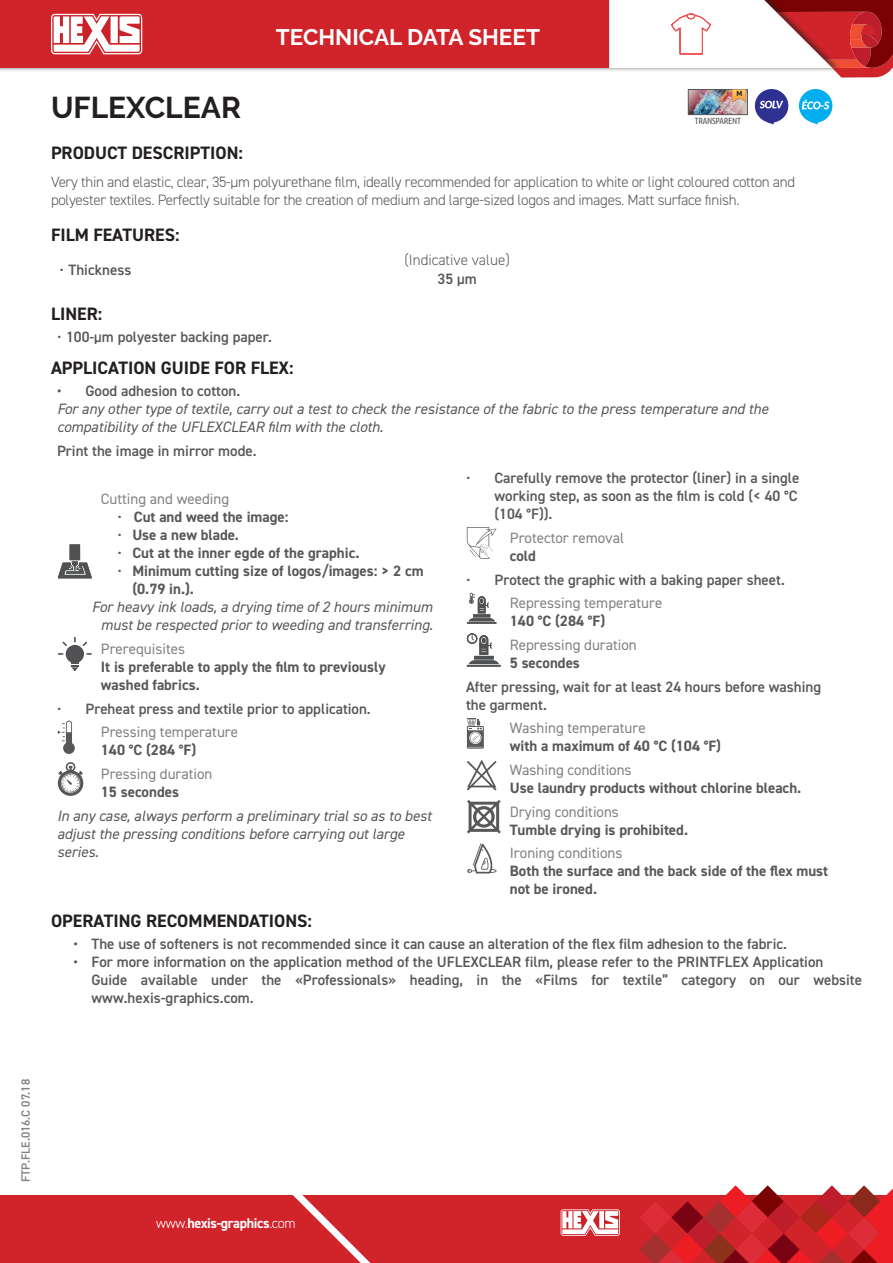
<style>
.page{position:relative;width:893px;height:1263px;background:#fff}
.page>*{position:absolute;margin:0;border:0;box-sizing:border-box;transform-origin:0 0}
.t1{font:700 30px "Raleway";color:#231f20}
.t2{font:700 22.5px "Raleway";color:#fff}
.t3{font:700 18px "DIN2014";color:#231f20}
.t4{font:600 15px/18px "DIN2014";color:#57585a}
.t5{font:700 15px/18px "DIN2014";color:#57585a}
.t6{font:italic 15px/18px "DIN2014";color:#57585a}
.t7{font:300 15px/18px "DIN2014";letter-spacing:-.02em;color:#57585a}
.t8{font:15px "DIN2014";color:#808285}
.t9{font:300 15px "DIN2014";color:#57585a}
.t10{font:700 14.1px "DIN2014";letter-spacing:-.025em;color:#fff}
.t11{font:600 12px "DIN2014";color:#808285}
.t12{font:9px "Ubuntu Condensed";letter-spacing:-.025em;color:#545557}
.t13{font:700 7.65px "DIN2014";color:#231f20}
.s1{font-weight:400}
.s2{font-weight:400;color:#808285}
.s3{font-weight:300}
</style>
<div class="page">
<div style="left:0;top:0;width:841px;height:73px;background:#231f20;opacity:.6"></div>
<div style="left:0;top:0;width:609px;height:68px;background:#d1232a"></div>
<div style="left:0;top:1195px;width:893px;height:68px;background:#d1232a"></div>
<svg style="left:293px;top:1195px;width:78px;height:68px"></svg>
<svg style="left:51px;top:14px;width:95px;height:40px"></svg>
<svg style="left:561px;top:1209px;width:59px;height:27px;background:#edb6b8"></svg>
<svg style="left:639px;top:1185px;width:254px;height:78px"></svg>
<svg style="left:609px;top:0;width:284px;height:78px"></svg>
<img style="left:690px;top:91px;width:56px;height:22px">
<div style="left:688px;top:89px;width:60px;height:26px;border:1px solid #57585a"></div>
<svg style="left:732px;top:89px;width:14px;height:13px"></svg>
<svg style="left:755px;top:89px;width:33px;height:36px"></svg>
<svg style="left:799px;top:89px;width:33px;height:36px"></svg>
<svg style="left:58px;top:561px;width:34px;height:17px"></svg>
<div style="left:70px;top:544px;width:10px;height:16px;background:#4f5153"></div>
<div style="left:66px;top:645px;width:18px;height:18px;background:#4f5153;border-radius:50%"></div>
<svg style="left:71px;top:662px;width:7px;height:9px"></svg>
<svg style="left:86px;top:653px;width:6px;height:2px"></svg>
<svg style="left:58px;top:721px;width:17px;height:33px"></svg>
<svg style="left:58px;top:762px;width:25px;height:34px"></svg>
<svg style="left:467px;top:527px;width:30px;height:32px"></svg>
<hr style="left:467px;top:622px;width:30px;height:2px;background:#4f5153">
<svg style="left:469px;top:593px;width:26px;height:28px"></svg>
<hr style="left:467px;top:665px;width:34px;height:2px;background:#4f5153">
<svg style="left:467px;top:633px;width:32px;height:31px"></svg>
<svg style="left:467px;top:718px;width:17px;height:31px"></svg>
<svg style="left:467px;top:759px;width:30px;height:31px"></svg>
<svg style="left:467px;top:800px;width:34px;height:33px"></svg>
<svg style="left:467px;top:843px;width:30px;height:30px"></svg>
<h1 class="t1" style="left:51px;top:90px;width:191px">UFLEXCLEAR</h1>
<h2 class="t2" style="left:276px;top:24px;width:265px">TECHNICAL DATA SHEET</h2>
<p class="t13" style="left:736px;top:89px;width:7px">M</p>
<p class="t12" style="left:695px;top:115px;width:48px">TRANSPARENT</p>
<p class="t3" style="left:51px;top:140px;width:193px">PRODUCT DESCRIPTION:</p>
<p class="t7" style="left:51px;top:173px;width:746px">Very thin and elastic, clear, 35-µm polyurethane film, ideally recommended for application to white or light coloured cotton and polyester textiles. Perfectly suitable for the creation of medium and large-sized logos and images. Matt surface finish.</p>
<p class="t3" style="left:51px;top:222px;width:130px">FILM FEATURES:</p>
<p class="t4" style="left:60px;top:260px;width:73px"><span class="s1">•</span> Thickness</p>
<p class="t9" style="left:404px;top:251px;width:107px">(Indicative value)</p>
<p class="t4" style="left:438px;top:270px;width:41px">35 µm</p>
<p class="t3" style="left:51px;top:301px;width:53px">LINER:</p>
<p class="t4" style="left:57px;top:327px;width:217px"><span class="s1">•</span> 100-µm polyester backing paper.</p>
<p class="t3" style="left:51px;top:356px;width:244px">APPLICATION GUIDE FOR FLEX:</p>
<p class="t4" style="left:57px;top:382px;width:185px">• Good adhesion to cotton.</p>
<p class="t6" style="left:57px;top:400px;width:713px">For any other type of textile, carry out a test to check the resistance of the fabric to the press temperature and the compatibility of the UFLEXCLEAR film with the cloth.</p>
<p class="t4" style="left:57px;top:441px;width:201px">Print the image in mirror mode.</p>
<p class="t8" style="left:101px;top:490px;width:130px">Cutting and weeding</p>
<p class="t5" style="left:117px;top:508px;width:173px"><span class="s1">•</span> Cut and weed the image:</p>
<p class="t5" style="left:117px;top:526px;width:123px"><span class="s1">•</span> Use a new blade.</p>
<p class="t5" style="left:117px;top:544px;width:244px"><span class="s1">•</span> Cut at the inner egde of the graphic.</p>
<p class="t5" style="left:132px;top:562px;width:293px;text-indent:-15px"><span class="s1">•</span> Minimum cutting size of logos/images: &gt; 2 cm (0.79 in.).</p>
<p class="t6" style="left:92px;top:598px;width:343px;text-align:right">For heavy ink loads, a drying time of 2 hours minimum must be respected prior to weeding and transferring.</p>
<p class="t8" style="left:101px;top:639px;width:86px">Prerequisites</p>
<p class="t5" style="left:101px;top:657px;width:286px">It is preferable to apply the film to previously washed fabrics.</p>
<p class="t4" style="left:101px;top:696px;width:271px;line-height:23.7px;text-indent:-44px"><span class="s1">•</span> Preheat press and textile prior to application.<br><span class="s2">Pressing temperature</span></p>
<p class="t5" style="left:101px;top:741px;width:97px">140 °C (284 °F)</p>
<p class="t8" style="left:101px;top:764px;width:113px">Pressing duration</p>
<p class="t5" style="left:101px;top:783px;width:80px">15 secondes</p>
<p class="t6" style="left:57px;top:806px;width:376px">In any case, always perform a preliminary trial so as to best adjust the pressing conditions before carrying out large series.</p>
<p class="t4" style="left:494px;top:469px;width:306px;text-indent:-28px"><span class="s1">•</span> Carefully remove the protector (liner) in a single working step, as soon as the film is cold (&lt; 40 °C (104 °F)).</p>
<p class="t8" style="left:510px;top:528px;width:116px">Protector removal</p>
<p class="t5" style="left:510px;top:546px;width:28px">cold</p>
<p class="t4" style="left:510px;top:567px;width:277px;line-height:23.7px;text-indent:-44px"><span class="s1">•</span> Protect the graphic with a baking paper sheet.<br><span class="s2">Repressing temperature</span></p>
<p class="t5" style="left:510px;top:612px;width:97px">140 °C (284 °F)</p>
<p class="t8" style="left:510px;top:635px;width:128px">Repressing duration</p>
<p class="t5" style="left:510px;top:654px;width:72px">5 secondes</p>
<p class="t4" style="left:466px;top:677px;width:357px">After pressing, wait for at least 24 hours before washing the garment.</p>
<p class="t8" style="left:510px;top:719px;width:137px">Washing temperature</p>
<p class="t5" style="left:510px;top:737px;width:213px">with a maximum of 40 °C (104 °F)</p>
<p class="t8" style="left:510px;top:760px;width:123px">Washing conditions</p>
<p class="t5" style="left:510px;top:779px;width:293px">Use laundry products without chlorine bleach.</p>
<p class="t8" style="left:510px;top:802px;width:111px">Drying conditions</p>
<p class="t5" style="left:510px;top:820px;width:180px">Tumble drying is prohibited.</p>
<p class="t8" style="left:510px;top:844px;width:114px">Ironing conditions</p>
<p class="t5" style="left:510px;top:862px;width:320px">Both the surface and the back side of the flex must not be ironed.</p>
<p class="t3" style="left:51px;top:909px;width:262px">OPERATING RECOMMENDATIONS:</p>
<p class="t4" style="left:74px;top:935px;width:715px">• The use of softeners is not recommended since it can cause an alteration of the flex film adhesion to the fabric.</p>
<p class="t4" style="left:92px;top:953px;width:772px;text-indent:-18px">• For more information on the application method of the UFLEXCLEAR film, please refer to the PRINTFLEX Application<br>Guide available under the «Professionals» heading, in the «Films for textile” category on our website www.hexis-graphics.com.</p>
<p class="t11" style="left:18px;top:1182px;width:104px;rotate:-90deg">FTP.FLE.016.C 07.18</p>
<p class="t10" style="left:156px;top:1214px;width:141px"><span class="s3">www.</span>hexis-graphics<span class="s3">.com</span></p>
</div>
